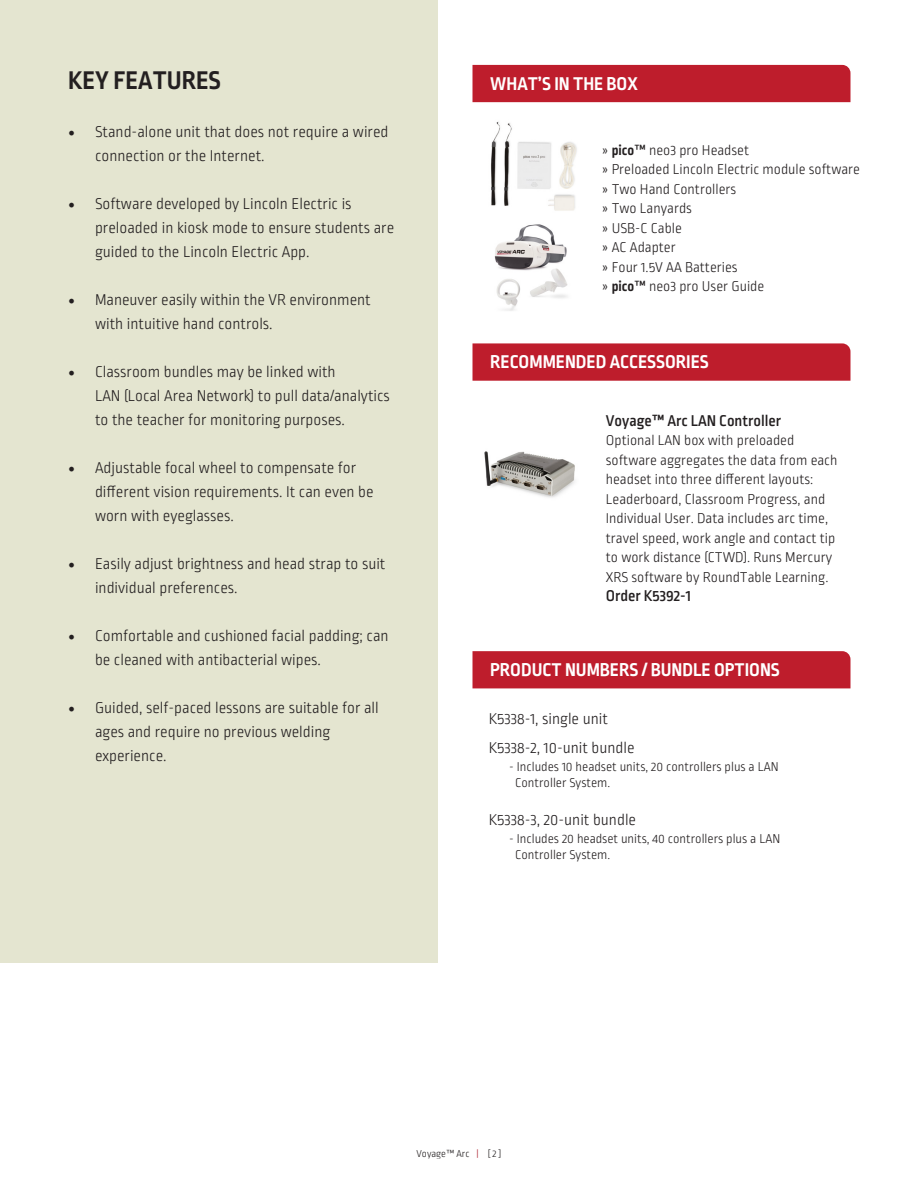
<style>
.page{position:relative;width:918px;height:1188px;background:#fff}
.page>*{position:absolute;margin:0;border:0;box-sizing:border-box;transform-origin:0 0}
.t1{font:700 27px "Ropa Sans Pro";color:#231f20}
.t2{font:700 19.5px "Ropa Sans Pro";color:#fff}
.t3{font:300 16.5px/24px "Ropa Sans Pro";color:#231f20}
.t4{font:500 16.5px "Ropa Sans Pro";color:#231f20}
.t5{font:300 15px/19.5px "Ropa Sans Pro";color:#231f20}
.t6{font:300 13.5px/16.5px "Ropa Sans Pro";color:#231f20}
.t7{font:300 10.5px "Ropa Sans Pro";color:#231f20}
.s1{font-family:"Minion Pro";font-weight:400;font-size:18px}
.s2{font-weight:700}
.s3{font-weight:400}
.s4{color:#ab1e2c}
</style>
<div class="page">
<div style="left:0;top:0;width:437px;height:962px;background:#e4e5d0"></div>
<div style="left:472px;top:343px;width:378px;height:38px;background:#be1d2c"></div>
<img style="left:484px;top:451px;width:91px;height:47px">
<div style="left:472px;top:651px;width:378px;height:37px;background:#be1d2c"></div>
<div style="left:472px;top:65px;width:378px;height:37px;background:#be1d2c"></div>
<img style="left:491px;top:121px;width:86px;height:90px">
<img style="left:494px;top:224px;width:74px;height:87px">
<p class="t1" style="left:68px;top:65px;width:155px">KEY FEATURES</p>
<p class="t3" style="left:95px;top:121px;width:295px;text-indent:-27px"><span class="s1">•</span> Stand-alone unit that does not require a wired connection or the Internet.</p>
<p class="t3" style="left:95px;top:193px;width:301px;text-indent:-27px"><span class="s1">•</span> Software developed by Lincoln Electric is preloaded in kiosk mode to ensure students are guided to the Lincoln Electric App.</p>
<p class="t3" style="left:95px;top:289px;width:277px;text-indent:-27px"><span class="s1">•</span> Maneuver easily within the VR environment with intuitive hand controls.</p>
<p class="t3" style="left:95px;top:361px;width:296px;text-indent:-27px"><span class="s1">•</span> Classroom bundles may be linked with<br>LAN (Local Area Network) to pull data/analytics to the teacher for monitoring purposes.</p>
<p class="t3" style="left:95px;top:457px;width:280px;text-indent:-27px"><span class="s1">•</span> Adjustable focal wheel to compensate for different vision requirements. It can even be worn with eyeglasses.</p>
<p class="t3" style="left:95px;top:553px;width:292px;text-indent:-27px"><span class="s1">•</span> Easily adjust brightness and head strap to suit individual preferences.</p>
<p class="t3" style="left:95px;top:625px;width:295px;text-indent:-27px"><span class="s1">•</span> Comfortable and cushioned facial padding; can be cleaned with antibacterial wipes.</p>
<p class="t3" style="left:95px;top:697px;width:285px;text-indent:-27px"><span class="s1">•</span> Guided, self-paced lessons are suitable for all ages and require no previous welding experience.</p>
<p class="t2" style="left:490px;top:72px;width:149px">WHAT’S IN THE BOX</p>
<p class="t5" style="left:602px;top:141px;width:149px">» <span class="s2">pico</span><span class="s3">™</span> neo3 pro Headset</p>
<p class="t5" style="left:602px;top:160px;width:260px">» Preloaded Lincoln Electric module software</p>
<p class="t5" style="left:602px;top:180px;width:136px">» Two Hand Controllers</p>
<p class="t5" style="left:602px;top:199px;width:92px">» Two Lanyards</p>
<p class="t5" style="left:602px;top:219px;width:82px">» USB-C Cable</p>
<p class="t5" style="left:602px;top:238px;width:75px">» AC Adapter</p>
<p class="t5" style="left:602px;top:258px;width:137px">» Four 1.5V AA Batteries</p>
<p class="t5" style="left:602px;top:277px;width:164px">» <span class="s2">pico</span><span class="s3">™</span> neo3 pro User Guide</p>
<p class="t2" style="left:490px;top:351px;width:220px">RECOMMENDED ACCESSORIES</p>
<p class="t4" style="left:606px;top:411px;width:177px">Voyage™ Arc LAN Controller</p>
<p class="t5" style="left:606px;top:432px;width:233px">Optional LAN box with preloaded software aggregates the data from each headset into three different layouts:<br>Leaderboard, Classroom Progress, and Individual User. Data includes arc time, travel speed, work angle and contact tip to work distance (CTWD). Runs Mercury XRS software by RoundTable Learning.</p>
<p class="t4" style="left:606px;top:587px;width:87px">Order K5392-1</p>
<p class="t2" style="left:490px;top:658px;width:291px">PRODUCT NUMBERS / BUNDLE OPTIONS</p>
<p class="t3" style="left:489px;top:708px;width:121px">K5338-1, single unit</p>
<p class="t3" style="left:489px;top:737px;width:147px">K5338-2, 10-unit bundle</p>
<p class="t6" style="left:515px;top:759px;width:265px;text-indent:-6px">- Includes 10 headset units, 20 controllers plus a LAN<br>Controller System.</p>
<p class="t3" style="left:489px;top:809px;width:149px">K5338-3, 20-unit bundle</p>
<p class="t6" style="left:515px;top:831px;width:267px;text-indent:-6px">- Includes 20 headset units, 40 controllers plus a LAN<br>Controller System.</p>
<p class="t7" style="left:417px;top:1148px;width:86px">Voyage™ Arc <span class="s4">|</span> [ 2 ]</p>
</div>
